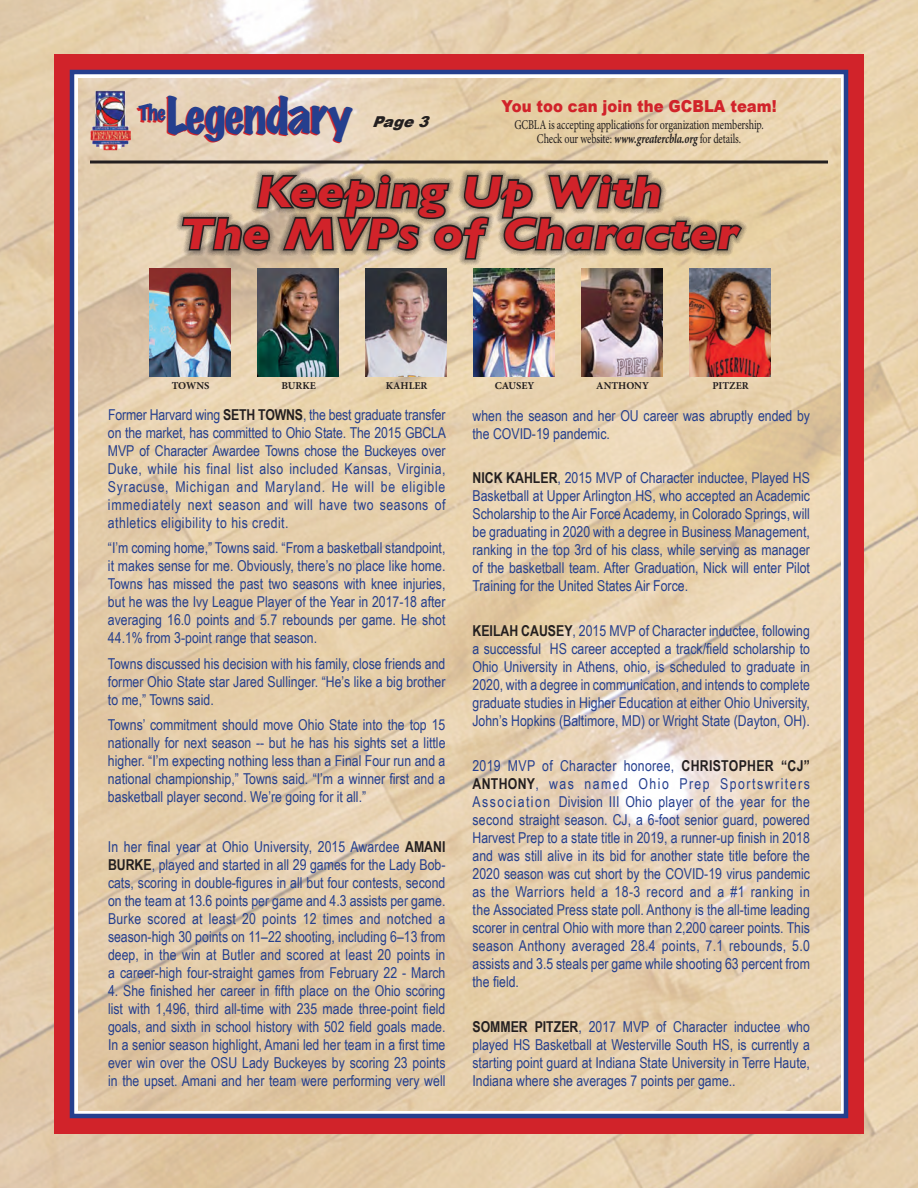
<style>
.page{position:relative;width:918px;height:1188px;background:#fff}
.page>*{position:absolute;margin:0;border:0;box-sizing:border-box;transform-origin:0 0}
.t1{font:expanded 45.3px "Marker Felt";letter-spacing:-.025em;color:#253f8e}
.t2{font:italic 700 45px "Gill Sans";color:#d1232a;scale:1.1 1}
.t3{font:expanded 19.5px "Marker Felt";color:#253f8e}
.t4{font:900 16.5px "Arial";color:#d1232a;scale:.9 1}
.t5{font:15px/18px "Arial Narrow";color:#253f8e;text-align:justify}
.t6{font:italic 900 15px "Arial";color:#231f20}
.t7{font:13.5px "Minion Pro";letter-spacing:-.01em;color:#231f20;scale:.75 1}
.t8{font:700 10.5px "Minion Pro";color:#231f20}
.s1{font-weight:700;font-style:italic}
.s2{font-weight:700;color:#231f20}
</style>
<div class="page">
<div style="left:54px;top:54px;width:810px;height:1080px;background:#d1232a"></div>
<div style="left:70px;top:70px;width:778px;height:1048px;background:#fff;border:4px solid #253f8e"></div>
<img style="left:78px;top:78px;width:762px;height:1032px">
<img style="left:91px;top:90px;width:39px;height:61px">
<svg style="left:90px;top:160px;width:738px;height:4px"></svg>
<div style="left:176px;top:169px;width:572px;height:96px;background:#231f20;opacity:.8"></div>
<svg style="left:180px;top:155px;width:564px;height:106px;background:#998b76"></svg>
<img style="left:366px;top:268px;width:81px;height:108px">
<img style="left:258px;top:268px;width:81px;height:108px">
<img style="left:150px;top:268px;width:81px;height:108px">
<img style="left:474px;top:268px;width:80px;height:108px">
<img style="left:582px;top:268px;width:81px;height:108px">
<img style="left:690px;top:268px;width:81px;height:108px">
<p class="t3" style="left:138px;top:98px;width:29px">The</p>
<p class="t1" style="left:167px;top:80px;width:188px">Legendary</p>
<p class="t4" style="left:501px;top:94px;width:307px">You too can join the GCBLA team!</p>
<p class="t6" style="left:372px;top:110px;width:65px">Page3</p>
<p class="t7" style="left:514px;top:116px;width:334px">GCBLA is accepting applications for organization membership.</p>
<p class="t7" style="left:537px;top:129px;width:274px">Check our website: <span class="s1">www.greatercbla.org</span> for details.</p>
<p class="t2" style="left:256px;top:165px;width:371px">Keeping Up With</p>
<p class="t2" style="left:179px;top:207px;width:510px">The MVPs of Character</p>
<p class="t8" style="left:172px;top:379px;width:39px">TOWNS</p>
<p class="t8" style="left:281px;top:379px;width:36px">BURKE</p>
<p class="t8" style="left:386px;top:379px;width:43px">KAHLER</p>
<p class="t8" style="left:495px;top:379px;width:41px">CAUSEY</p>
<p class="t8" style="left:596px;top:379px;width:54px">ANTHONY</p>
<p class="t8" style="left:712px;top:379px;width:38px">PITZER</p>
<p class="t5" style="left:108px;top:405px;width:340px">Former Harvard wing <span class="s2">SETH TOWNS</span>, the best graduate transfer on the market, has committed to Ohio State. The 2015 GBCLA MVP of Character Awardee Towns chose the Buckeyes over Duke, while his final list also included Kansas, Virginia, Syracuse, Michigan and Maryland. He will be eligible immediately next season and will have two seasons of athletics eligibility to his credit.</p>
<p class="t5" style="left:108px;top:539px;width:339px">“I’m coming home,” Towns said. “From a basketball standpoint, it makes sense for me. Obviously, there’s no place like home.<br>Towns has missed the past two seasons with knee injuries, but he was the Ivy League Player of the Year in 2017-18 after averaging 16.0 points and 5.7 rebounds per game. He shot 44.1% from 3-point range that season.</p>
<p class="t5" style="left:108px;top:654px;width:339px">Towns discussed his decision with his family, close friends and former Ohio State star Jared Sullinger. “He’s like a big brother to me,” Towns said.</p>
<p class="t5" style="left:108px;top:715px;width:339px">Towns’ commitment should move Ohio State into the top 15 nationally for next season -- but he has his sights set a little higher. “I’m expecting nothing less than a Final Four run and a national championship,” Towns said. “I’m a winner first and a basketball player second. We’re going for it all.”</p>
<p class="t5" style="left:108px;top:837px;width:339px">In her final year at Ohio University, 2015 Awardee <span class="s2">AMANI BURKE</span>, played and started in all 29 games for the Lady Bob&shy;cats, scoring in double-figures in all but four contests, second on the team at 13.6 points per game and 4.3 assists per game.<br>Burke scored at least 20 points 12 times and notched a season-high 30 points on 11–22 shooting, including 6–13 from deep, in the win at Butler and scored at least 20 points in a career-high four-straight games from February 22 - March</p>
<p class="t5" style="left:108px;top:981px;width:339px">4. She finished her career in fifth place on the Ohio scoring list with 1,496, third all-time with 235 made three-point field goals, and sixth in school history with 502 field goals made.<br>In a senior season highlight, Amani led her team in a first time ever win over the OSU Lady Buckeyes by scoring 23 points in the upset. Amani and her team were performing very well</p>
<p class="t5" style="left:472px;top:407px;width:339px">when the season and her OU career was abruptly ended by the COVID-19 pandemic.</p>
<p class="t5" style="left:472px;top:468px;width:339px"><span class="s2">NICK KAHLER</span>, 2015 MVP of Character inductee, Played HS Basketball at Upper Arlington HS, who accepted an Academic Scholarship to the Air Force Academy, in Colorado Springs, will be graduating in 2020 with a degree in Business Management, ranking in the top 3rd of his class, while serving as manager of the basketball team. After Graduation, Nick will enter Pilot Training for the United States Air Force.</p>
<p class="t5" style="left:472px;top:621px;width:339px"><span class="s2">KEILAH CAUSEY</span>, 2015 MVP of Character inductee, following a successful HS career accepted a track/field scholarship to Ohio University in Athens, ohio, is scheduled to graduate in 2020, with a degree in communication, and intends to complete graduate studies in Higher Education at either Ohio University, John’s Hopkins (Baltimore, MD) or Wright State (Dayton, OH).</p>
<p class="t5" style="left:472px;top:756px;width:339px">2019 MVP of Character honoree, <span class="s2">CHRISTOPHER “CJ” ANTHONY</span>, was named Ohio Prep Sportswriters Association Division III Ohio player of the year for the second straight season. CJ, a 6-foot senior guard, powered Harvest Prep to a state title in 2019, a runner-up finish in 2018 and was still alive in its bid for another state title before the 2020 season was cut short by the COVID-19 virus pandemic as the Warriors held a 18-3 record and a #1 ranking in the Associated Press state poll. Anthony is the all-time leading scorer in central Ohio with more than 2,200 career points. This season Anthony averaged 28.4 points, 7.1 rebounds, 5.0 assists and 3.5 steals per game while shooting 63 percent from the field.</p>
<p class="t5" style="left:472px;top:1017px;width:339px"><span class="s2">SOMMER PITZER</span>, 2017 MVP of Character inductee who played HS Basketball at Westerville South HS, is currently a starting point guard at Indiana State University in Terre Haute, Indiana where she averages 7 points per game..</p>
</div>
